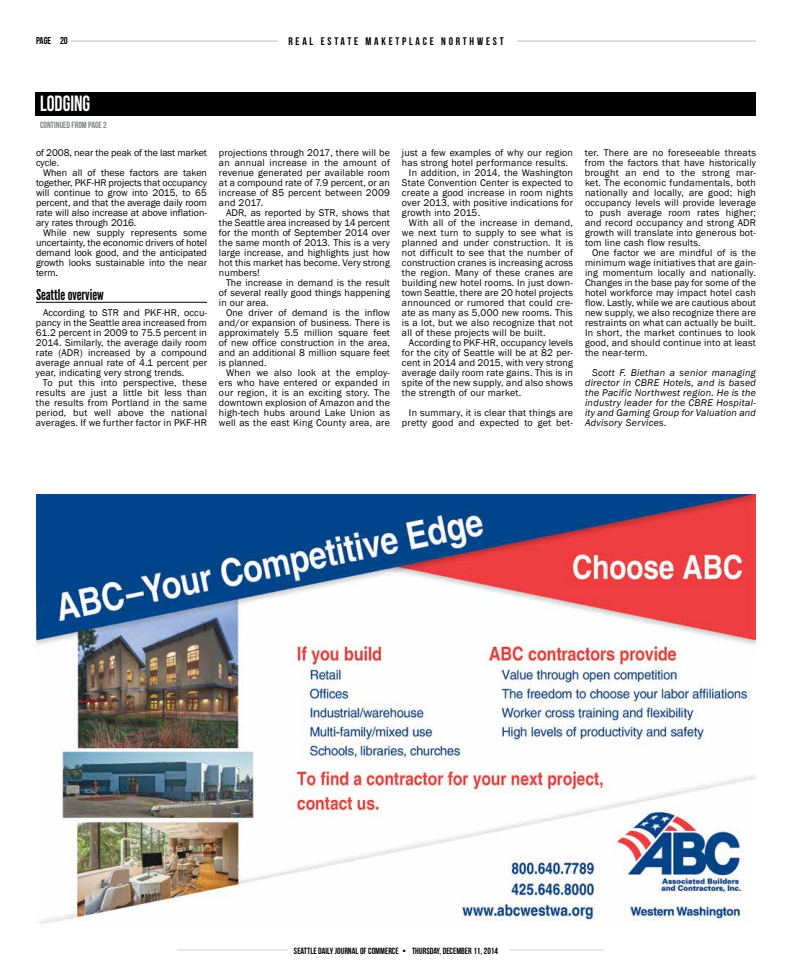
<style>
.page{position:relative;width:792px;height:972px;background:#fff}
.page>*{position:absolute;margin:0;border:0;box-sizing:border-box;transform-origin:0 0}
.t1{font:22px "Bebas Neue";color:#fff;scale:.9 1}
.t2{font:15px "League Gothic";color:#000}
.t3{font:11px "Bebas Neue";letter-spacing:.25em;color:#000}
.t4{font:10px/10px "Franklin Gothic";letter-spacing:.02em;color:#000;text-align:justify}
.t5{font:italic 10px/10px "Franklin Gothic";letter-spacing:.02em;color:#000;text-align:justify}
.t6{font:10px/10px "Franklin Gothic";color:#000}
.t7{font:10px "Bebas Neue";color:#000}
.t8{font:9px "Bebas Neue";color:#000}
.t9{font:9px "Bebas Neue";color:#808285}
</style>
<div class="page">
<hr style="left:36px;top:41px;width:720px;height:1px;background:#d1d3d4">
<div style="left:278px;top:36px;width:238px;height:12px;background:#fff"></div>
<div style="left:35px;top:36px;width:36px;height:13px;background:#fff"></div>
<hr style="left:177px;top:950px;width:427px;height:1px;background:#d1d3d4">
<div style="left:288px;top:942px;width:222px;height:18px;background:#fff"></div>
<div style="left:35px;top:92px;width:721px;height:23px;background:#000"></div>
<hr style="left:36px;top:302px;width:171px;height:1px;background:#000">
<img style="left:36px;top:494px;width:720px;height:430px">
<p class="t7" style="left:36px;top:35px;width:33px">PAGE 20</p>
<p class="t3" style="left:288px;top:35px;width:217px">REAL ESTATE MAKETPLACE NORTHWEST</p>
<h1 class="t1" style="left:40px;top:91px;width:57px">LODGING</h1>
<p class="t9" style="left:40px;top:120px;width:68px">CONTINUED FROM PAGE 2</p>
<p class="t6" style="left:36px;top:148px;width:173px">of 2008, near the peak of the last market cycle.</p>
<p class="t4" style="left:36px;top:168px;width:173px;text-indent:7px">When all of these factors are taken together, PKF-HR projects that occupancy will continue to grow into 2015, to 65 percent, and that the average daily room rate will also increase at above inflation&shy;ary rates through 2016.</p>
<p class="t4" style="left:36px;top:228px;width:173px;text-indent:7px">While new supply represents some uncertainty, the economic drivers of hotel demand look good, and the anticipated growth looks sustainable into the near term.</p>
<h2 class="t2" style="left:36px;top:286px;width:69px">Seattle overview</h2>
<p class="t4" style="left:36px;top:308px;width:173px;text-indent:7px">According to STR and PKF-HR, occu&shy;pancy in the Seattle area increased from 61.2 percent in 2009 to 75.5 percent in 2014. Similarly, the average daily room rate (ADR) increased by a compound average annual rate of 4.1 percent per year, indicating very strong trends.</p>
<p class="t4" style="left:36px;top:378px;width:173px;text-indent:7px">To put this into perspective, these results are just a little bit less than the results from Portland in the same period, but well above the national averages. If we further factor in PKF-HR</p>
<p class="t4" style="left:219px;top:148px;width:173px">projections through 2017, there will be an annual increase in the amount of revenue generated per available room at a compound rate of 7.9 percent, or an increase of 85 percent between 2009 and 2017.</p>
<p class="t4" style="left:219px;top:208px;width:173px;text-indent:7px">ADR, as reported by STR, shows that the Seattle area increased by 14 percent for the month of September 2014 over the same month of 2013. This is a very large increase, and highlights just how hot this market has become. Very strong numbers!</p>
<p class="t4" style="left:219px;top:278px;width:173px;text-indent:7px">The increase in demand is the result of several really good things happening in our area.</p>
<p class="t4" style="left:219px;top:308px;width:173px;text-indent:7px">One driver of demand is the inflow and/or expansion of business. There is approximately 5.5 million square feet of new office construction in the area, and an additional 8 million square feet is planned.</p>
<p class="t4" style="left:219px;top:368px;width:173px;text-indent:7px">When we also look at the employ&shy;ers who have entered or expanded in our region, it is an exciting story. The downtown explosion of Amazon and the high-tech hubs around Lake Union as well as the east King County area, are</p>
<p class="t4" style="left:402px;top:148px;width:173px">just a few examples of why our region</p>
<p class="t4" style="left:402px;top:158px;width:168px">has strong hotel performance results.</p>
<p class="t4" style="left:409px;top:168px;width:166px">In addition, in 2014, the Washington</p>
<p class="t4" style="left:402px;top:178px;width:173px">State Convention Center is expected to</p>
<p class="t4" style="left:402px;top:188px;width:173px">create a good increase in room nights</p>
<p class="t4" style="left:402px;top:198px;width:172px">over 2013, with positive indications for</p>
<p class="t4" style="left:402px;top:208px;width:80px">growth into 2015.</p>
<p class="t4" style="left:409px;top:218px;width:166px">With all of the increase in demand,</p>
<p class="t4" style="left:402px;top:228px;width:172px">we next turn to supply to see what is</p>
<p class="t4" style="left:402px;top:238px;width:173px">planned and under construction. It is</p>
<p class="t4" style="left:402px;top:248px;width:173px">not difficult to see that the number of</p>
<p class="t4" style="left:402px;top:258px;width:173px">construction cranes is increasing across</p>
<p class="t4" style="left:402px;top:268px;width:173px">the region. Many of these cranes are</p>
<p class="t4" style="left:402px;top:278px;width:172px">building new hotel rooms. In just down-</p>
<p class="t4" style="left:402px;top:288px;width:173px">town Seattle, there are 20 hotel projects</p>
<p class="t4" style="left:402px;top:298px;width:173px">announced or rumored that could cre-</p>
<p class="t4" style="left:402px;top:308px;width:172px">ate as many as 5,000 new rooms. This</p>
<p class="t4" style="left:402px;top:318px;width:172px">is a lot, but we also recognize that not</p>
<p class="t4" style="left:402px;top:328px;width:145px">all of these projects will be built.</p>
<p class="t4" style="left:409px;top:338px;width:166px">According to PKF-HR, occupancy levels</p>
<p class="t4" style="left:402px;top:348px;width:172px">for the city of Seattle will be at 82 per-</p>
<p class="t4" style="left:402px;top:358px;width:172px">cent in 2014 and 2015, with very strong</p>
<p class="t4" style="left:402px;top:368px;width:173px">average daily room rate gains. This is in</p>
<p class="t4" style="left:402px;top:378px;width:173px">spite of the new supply, and also shows</p>
<p class="t4" style="left:402px;top:388px;width:121px">the strength of our market.</p>
<p class="t4" style="left:402px;top:408px;width:173px;text-align:right">In summary, it is clear that things are pretty good and expected to get bet-</p>
<p class="t4" style="left:585px;top:148px;width:173px">ter. There are no foreseeable threats from the factors that have historically brought an end to the strong mar&shy;ket. The economic fundamentals, both nationally and locally, are good; high occupancy levels will provide leverage to push average room rates higher; and record occupancy and strong ADR growth will translate into generous bot&shy;tom line cash flow results.</p>
<p class="t4" style="left:585px;top:248px;width:173px;text-indent:7px">One factor we are mindful of is the minimum wage initiatives that are gain&shy;ing momentum locally and nationally.<br>Changes in the base pay for some of the hotel workforce may impact hotel cash flow. Lastly, while we are cautious about new supply, we also recognize there are restraints on what can actually be built.<br>In short, the market continues to look good, and should continue into at least the near-term.</p>
<p class="t5" style="left:585px;top:368px;width:173px;text-indent:7px">Scott F. Biethan a senior managing director in CBRE Hotels, and is based the Pacific Northwest region. He is the industry leader for the CBRE Hospital&shy;ity and Gaming Group for Valuation and Advisory Services.</p>
<p class="t8" style="left:294px;top:946px;width:206px">SEATTLE DAILY JOURNAL OF COMMERCE • THURSDAY, DECEMBER 11, 2014</p>
</div>
